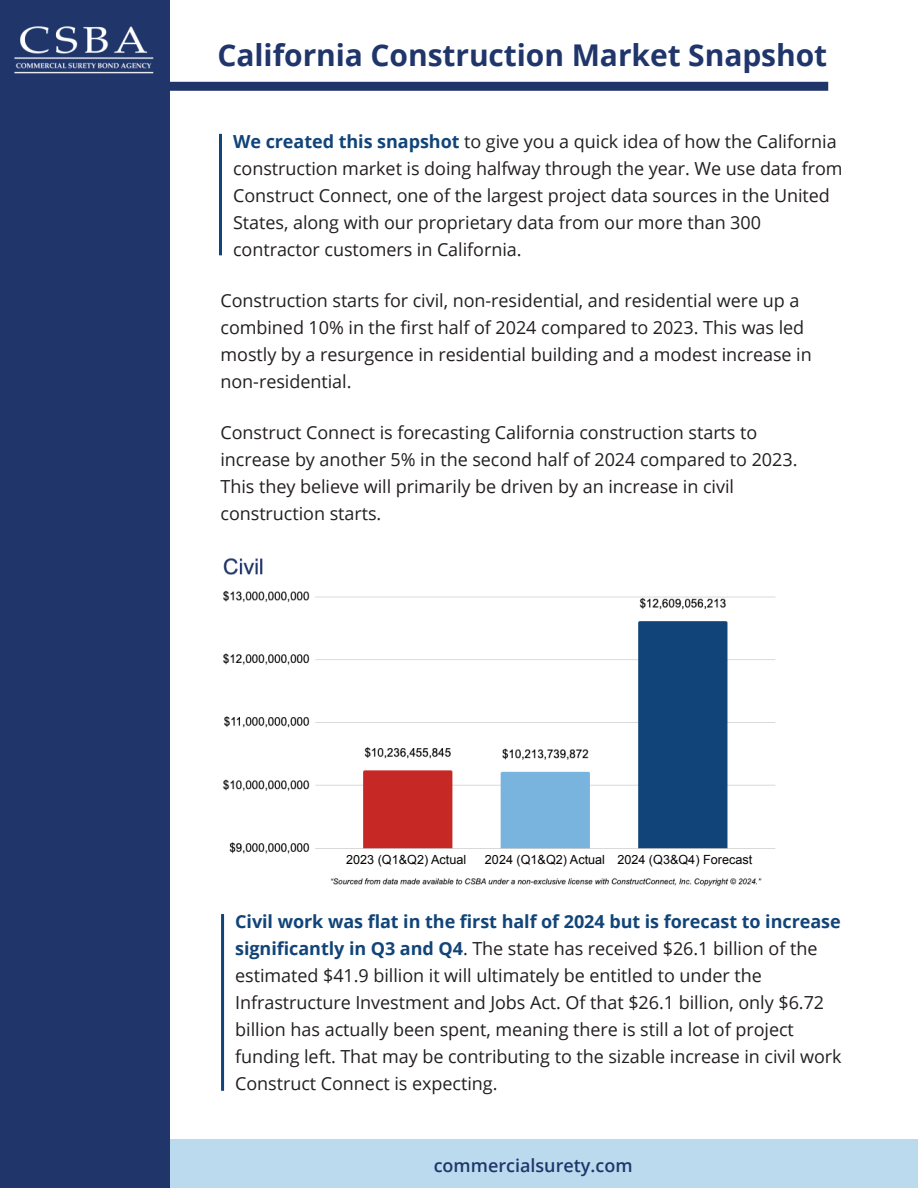
<style>
.page{position:relative;width:918px;height:1188px;background:#fff}
.page>*{position:absolute;margin:0;border:0;box-sizing:border-box;transform-origin:0 0}
.t1{font:700 30px "Open Sans";letter-spacing:-.005em;color:#20366b}
.t2{font:18px/27px "Open Sans";letter-spacing:-.005em;color:#231f20}
.t3{font:600 18px "Open Sans";color:#20366b}
.t4{font:12.6px "Arial";color:#040503}
.s1{font-weight:700;color:#114478}
</style>
<div class="page">
<div style="left:0;top:1139px;width:918px;height:49px;background:#bcdaee"></div>
<div style="left:0;top:0;width:169px;height:1188px;background:#20366b"></div>
<img style="left:14px;top:26px;width:139px;height:48px">
<hr style="left:219px;top:134px;width:3px;height:121px;background:#114478">
<hr style="left:221px;top:914px;width:3px;height:177px;background:#114478">
<div style="left:160px;top:82px;width:668px;height:9px;background:#20366b"></div>
<img style="left:223px;top:558px;width:553px;height:329px">
<div style="left:368px;top:852px;width:84px;height:16px;background:#fff"></div>
<div style="left:507px;top:852px;width:84px;height:16px;background:#fff"></div>
<div style="left:640px;top:853px;width:83px;height:16px;background:#fff"></div>
<h1 class="t1" style="left:218px;top:34px;width:611px">California Construction Market Snapshot</h1>
<p class="t2" style="left:233px;top:127px;width:611px"><span class="s1">We created this snapshot</span> to give you a quick idea of how the California construction market is doing halfway through the year. We use data from Construct Connect, one of the largest project data sources in the United States, along with our proprietary data from our more than 300 contractor customers in California.</p>
<p class="t2" style="left:220px;top:287px;width:593px">Construction starts for civil, non-residential, and residential were up a combined 10% in the first half of 2024 compared to 2023. This was led mostly by a resurgence in residential building and a modest increase in non-residential.</p>
<p class="t2" style="left:220px;top:419px;width:578px">Construct Connect is forecasting California construction starts to increase by another 5% in the second half of 2024 compared to 2023.<br>This they believe will primarily be driven by an increase in civil construction starts.</p>
<p class="t4" style="left:346px;top:851px;width:122px">2023 (Q1&amp;Q2) Actual</p>
<p class="t4" style="left:485px;top:851px;width:269px">2024 (Q1&amp;Q2) Actual 2024 (Q3&amp;Q4) Forecast</p>
<p class="t2" style="left:235px;top:907px;width:608px"><span class="s1">Civil work was flat in the first half of 2024 but is forecast to increase significantly in Q3 and Q4</span>. The state has received $26.1 billion of the estimated $41.9 billion it will ultimately be entitled to under the Infrastructure Investment and Jobs Act. Of that $26.1 billion, only $6.72 billion has actually been spent, meaning there is still a lot of project funding left. That may be contributing to the sizable increase in civil work Construct Connect is expecting.</p>
<p class="t3" style="left:434px;top:1153px;width:200px">commercialsurety.com</p>
</div>
